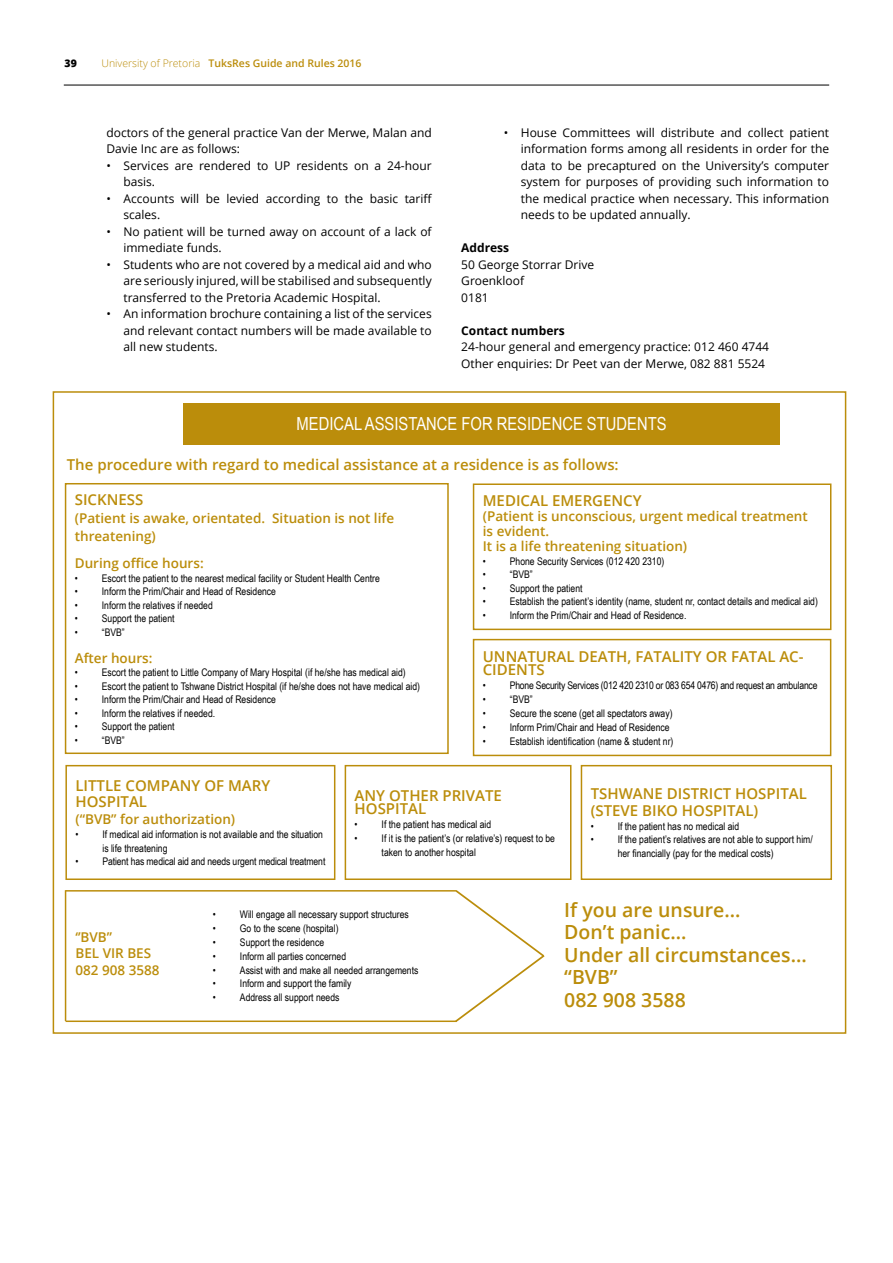
<style>
.page{position:relative;width:893px;height:1263px;background:#fff}
.page>*{position:absolute;margin:0;border:0;box-sizing:border-box;transform-origin:0 0}
.t1{font:600 19.5px/22.5px "Open Sans";color:#bb8d0b}
.t2{font:18px "Arial Narrow";color:#fff}
.t3{font:600 15px/13.5px "Open Sans";color:#bb8d0b}
.t4{font:600 13.5px/15px "Open Sans";color:#bb8d0b}
.t5{font:12px/16.5px "Open Sans";color:#000}
.t6{font:700 12px "Open Sans";color:#000}
.t7{font:10.5px/13.8px "Arial Narrow";color:#000}
.t8{font:10.5px "Arial Narrow";letter-spacing:-.02em;color:#000}
.t9{font:600 10.5px "Open Sans";color:#bb8d0b}
.t10{font:800 10.5px "Open Sans";color:#000}
.s1{font-weight:300}
</style>
<div class="page">
<hr style="left:64px;top:85px;width:765px;height:1px;background:#000">
<div style="left:183px;top:403px;width:597px;height:42px;background:#bb8d0b"></div>
<div style="left:65px;top:483px;width:384px;height:271px;border:2px solid #bb8d0b"></div>
<div style="left:473px;top:483px;width:358px;height:147px;border:2px solid #bb8d0b"></div>
<div style="left:473px;top:639px;width:358px;height:117px;border:2px solid #bb8d0b"></div>
<div style="left:65px;top:765px;width:270px;height:115px;border:2px solid #bb8d0b"></div>
<div style="left:345px;top:765px;width:226px;height:115px;border:2px solid #bb8d0b"></div>
<div style="left:581px;top:765px;width:251px;height:115px;border:2px solid #bb8d0b"></div>
<hr style="left:66px;top:890px;width:391px;height:1px;background:#bb8d0b">
<hr style="left:65px;top:890px;width:1px;height:131px;background:#bb8d0b">
<hr style="left:66px;top:1020px;width:391px;height:2px;background:#bb8d0b">
<svg style="left:453px;top:890px;width:92px;height:132px"></svg>
<p class="t10" style="left:65px;top:55px;width:14px">39</p>
<p class="t9" style="left:102px;top:56px;width:262px"><span class="s1">University of Pretoria</span> TuksRes Guide and Rules 2016</p>
<p class="t5" style="left:106px;top:124px;width:327px">doctors of the general practice Van der Merwe, Malan and<br>Davie Inc are as follows:</p>
<p class="t5" style="left:123px;top:157px;width:310px;text-indent:-17px">• Services are rendered to UP residents on a 24-hour basis.</p>
<p class="t5" style="left:123px;top:190px;width:310px;text-indent:-17px">• Accounts will be levied according to the basic tariff scales.</p>
<p class="t5" style="left:123px;top:223px;width:310px;text-indent:-17px">• No patient will be turned away on account of a lack of immediate funds.</p>
<p class="t5" style="left:123px;top:256px;width:310px;text-align:justify;text-indent:-17px">• Students who are not covered by a medical aid and who are seriously injured, will be stabilised and subsequently transferred to the Pretoria Academic Hospital.</p>
<p class="t5" style="left:123px;top:305px;width:310px;text-align:justify;text-indent:-17px">• An information brochure containing a list of the services and relevant contact numbers will be made available to all new students.</p>
<p class="t5" style="left:521px;top:124px;width:310px;text-align:justify;text-indent:-17px">• House Committees will distribute and collect patient information forms among all residents in order for the data to be precaptured on the University’s computer system for purposes of providing such information to the medical practice when necessary. This information needs to be updated annually.</p>
<p class="t6" style="left:461px;top:239px;width:49px">Address</p>
<p class="t5" style="left:461px;top:256px;width:134px">50 George Storrar Drive<br>Groenkloof<br>0181</p>
<p class="t6" style="left:461px;top:322px;width:105px">Contact numbers</p>
<p class="t5" style="left:461px;top:338px;width:309px">24-hour general and emergency practice: 012 460 4744<br>Other enquiries: Dr Peet van der Merwe, 082 881 5524</p>
<h2 class="t2" style="left:297px;top:411px;width:371px">MEDICAL ASSISTANCE FOR RESIDENCE STUDENTS</h2>
<h3 class="t3" style="left:67px;top:458px;width:553px">The procedure with regard to medical assistance at a residence is as follows:</h3>
<h3 class="t3" style="left:75px;top:492px;width:70px">SICKNESS</h3>
<p class="t4" style="left:75px;top:509px;width:321px;line-height:18px">(Patient is awake, orientated. Situation is not life threatening)</p>
<p class="t4" style="left:75px;top:555px;width:130px">During office hours:</p>
<p class="t7" style="left:75px;top:570px;width:307px">• Escort the patient to the nearest medical facility or Student Health Centre</p>
<p class="t7" style="left:75px;top:584px;width:203px">• Inform the Prim/Chair and Head of Residence</p>
<p class="t7" style="left:75px;top:597px;width:140px">• Inform the relatives if needed</p>
<p class="t7" style="left:75px;top:611px;width:101px">• Support the patient</p>
<p class="t7" style="left:75px;top:624px;width:51px">• “BVB”</p>
<p class="t4" style="left:75px;top:650px;width:79px">After hours:</p>
<p class="t7" style="left:75px;top:665px;width:332px">• Escort the patient to Little Company of Mary Hospital (if he/she has medical aid)</p>
<p class="t7" style="left:75px;top:678px;width:347px">• Escort the patient to Tshwane District Hospital (if he/she does not have medical aid)</p>
<p class="t7" style="left:75px;top:692px;width:203px">• Inform the Prim/Chair and Head of Residence</p>
<p class="t7" style="left:75px;top:705px;width:142px">• Inform the relatives if needed.</p>
<p class="t7" style="left:75px;top:719px;width:101px">• Support the patient</p>
<p class="t7" style="left:75px;top:732px;width:51px">• “BVB”</p>
<h3 class="t3" style="left:483px;top:494px;width:160px">MEDICAL EMERGENCY</h3>
<p class="t4" style="left:483px;top:509px;width:326px">(Patient is unconscious, urgent medical treatment is evident.<br>It is a life threatening situation)</p>
<p class="t7" style="left:483px;top:554px;width:183px">• Phone Security Services (012 420 2310)</p>
<p class="t7" style="left:483px;top:567px;width:51px">• “BVB”</p>
<p class="t7" style="left:483px;top:581px;width:101px">• Support the patient</p>
<p class="t7" style="left:483px;top:594px;width:337px">• Establish the patient’s identity (name, student nr, contact details and medical aid)</p>
<p class="t7" style="left:483px;top:608px;width:205px">• Inform the Prim/Chair and Head of Residence.</p>
<h3 class="t3" style="left:483px;top:649px;width:322px">UNNATURAL DEATH, FATALITY OR FATAL AC-<br>CIDENTS</h3>
<p class="t8" style="left:483px;top:678px;width:336px">• Phone Security Services (012 420 2310 or 083 654 0476) and request an ambulance</p>
<p class="t7" style="left:483px;top:692px;width:51px">• “BVB”</p>
<p class="t7" style="left:483px;top:706px;width:191px">• Secure the scene (get all spectators away)</p>
<p class="t7" style="left:483px;top:720px;width:188px">• Inform Prim/Chair and Head of Residence</p>
<p class="t7" style="left:483px;top:734px;width:192px">• Establish identification (name &amp; student nr)</p>
<h3 class="t3" style="left:75px;top:777px;width:196px;line-height:16.5px">LITTLE COMPANY OF MARY<br>HOSPITAL</h3>
<p class="t4" style="left:75px;top:811px;width:161px">(“BVB” for authorization)</p>
<p class="t7" style="left:102px;top:827px;width:222px;text-indent:-27px">• If medical aid information is not available and the situation is life threatening</p>
<p class="t7" style="left:75px;top:854px;width:251px">• Patient has medical aid and needs urgent medical treatment</p>
<h3 class="t3" style="left:355px;top:788px;width:149px">ANY OTHER PRIVATE<br>HOSPITAL</h3>
<p class="t7" style="left:355px;top:817px;width:138px">• If the patient has medical aid</p>
<p class="t7" style="left:382px;top:831px;width:175px;text-indent:-27px">• If it is the patient’s (or relative’s) request to be taken to another hospital</p>
<h3 class="t3" style="left:591px;top:785px;width:218px;line-height:16.5px">TSHWANE DISTRICT HOSPITAL (STEVE BIKO HOSPITAL)</h3>
<p class="t7" style="left:591px;top:818px;width:150px">• If the patient has no medical aid</p>
<p class="t7" style="left:618px;top:832px;width:197px;text-indent:-27px">• If the patient’s relatives are not able to support him/ her financially (pay for the medical costs)</p>
<p class="t4" style="left:75px;top:928px;width:86px;line-height:16.5px">‘’BVB’’<br>BEL VIR BES<br>082 908 3588</p>
<p class="t7" style="left:213px;top:907px;width:197px">• Will engage all necessary support structures</p>
<p class="t7" style="left:213px;top:921px;width:127px">• Go to the scene (hospital)</p>
<p class="t7" style="left:213px;top:935px;width:113px">• Support the residence</p>
<p class="t7" style="left:213px;top:949px;width:135px">• Inform all parties concerned</p>
<p class="t7" style="left:213px;top:963px;width:207px">• Assist with and make all needed arrangements</p>
<p class="t7" style="left:213px;top:976px;width:140px">• Inform and support the family</p>
<p class="t7" style="left:213px;top:990px;width:128px">• Address all support needs</p>
<h1 class="t1" style="left:564px;top:898px;width:244px">If you are unsure...<br>Don’t panic...<br>Under all circumstances... “BVB”<br>082 908 3588</h1>
</div>
